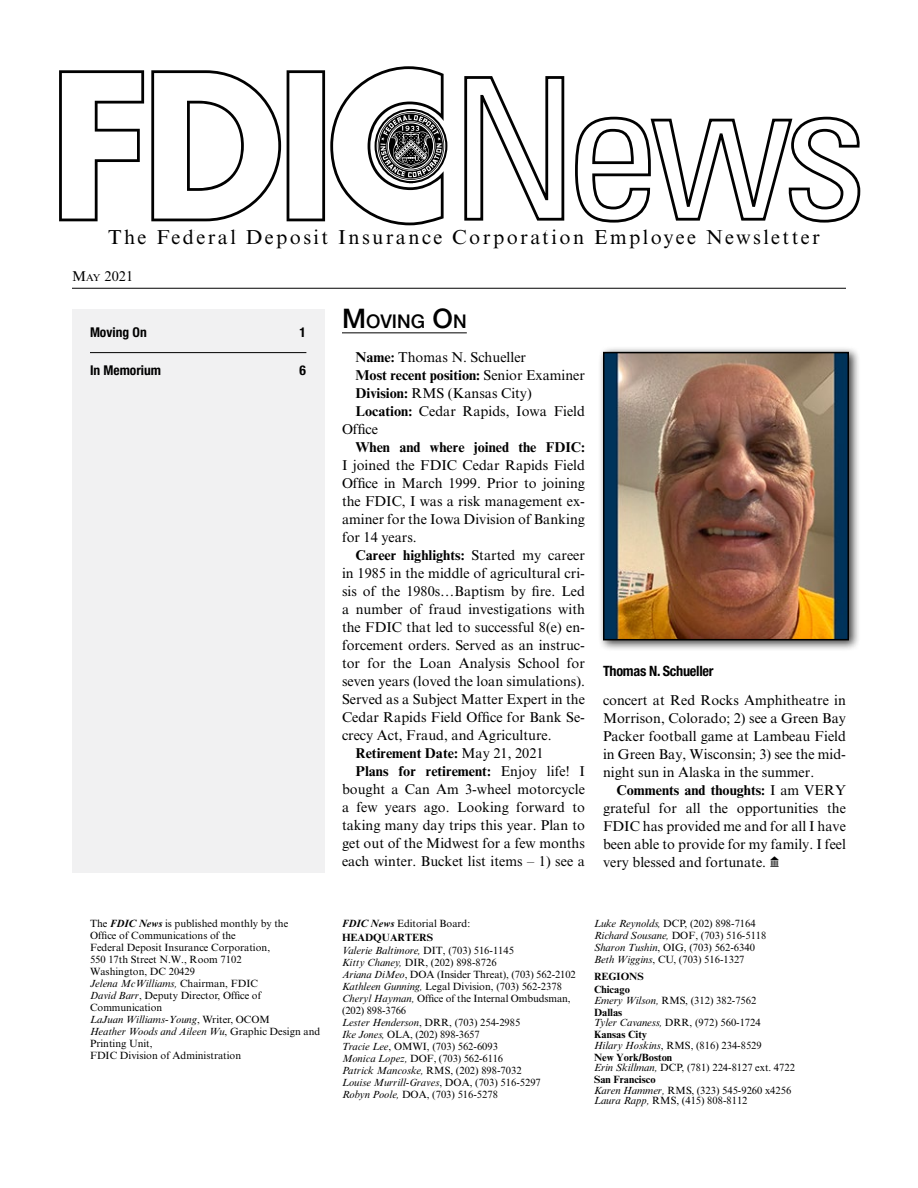
<style>
.page{position:relative;width:918px;height:1188px;background:#fff}
.page>*{position:absolute;margin:0;border:0;box-sizing:border-box;transform-origin:0 0}
.t1{font:20.85px "Times LT Std";letter-spacing:.12em;color:#010101}
.t2{font:20.25px "Times New Roman MT Std";letter-spacing:.12em;color:#000}
.t3{font:500 18.9px "Helvetica Neue LT Std";color:#000}
.NEWS_body_copy{font:14.25px/18px "Times New Roman MT Std";color:#000;text-align:justify}
.NEWS_body_copy-2{font:700 14.25px "Times New Roman MT Std";color:#000}
.NEWS_captions{font:700 condensed 14.25px "Helvetica Neue LT Std";letter-spacing:-.02em;color:#000}
.NEWS_byline_1{font:14.25px "Times New Roman MT Std";color:#000}
.NEWS_inside_box{font:700 condensed 13.5px "Helvetica Neue LT Std";color:#000}
.t4{font:10.5px/12px "Times New Roman MT Std";color:#000}
.t5{font:italic 10.5px "Times New Roman MT Std";color:#000}
.t6{font:700 10.5px "Times New Roman MT Std";color:#000}
.s1{font-size:10.05px}
.s2{font-weight:700;font-style:italic}
.s3{font-style:normal}
.s4{font-style:italic}
.s5{font-size:27px}
.s6{font-weight:700}
.s7{font-weight:400}
.s8{font-family:"Carta Std"}
</style>
<div class="page">
<hr style="left:72px;top:288px;width:774px;height:1px;background:#000">
<svg style="left:59px;top:70px;width:85px;height:151px"></svg>
<svg style="left:151px;top:70px;width:130px;height:151px"></svg>
<svg style="left:464px;top:76px;width:101px;height:145px"></svg>
<svg style="left:575px;top:116px;width:286px;height:107px"></svg>
<svg style="left:287px;top:66px;width:161px;height:159px"></svg>
<div style="left:72px;top:310px;width:252px;height:563px;background:#f1f1f2"></div>
<hr style="left:90px;top:352px;width:216px;height:1px;background:#000">
<div style="left:597px;top:346px;width:264px;height:306px;background:#000;opacity:.75"></div>
<img style="left:606px;top:355px;width:240px;height:282px">
<div style="left:603px;top:352px;width:246px;height:288px;border:2px solid #000"></div>
<hr style="left:342px;top:332px;width:125px;height:1px;background:#000">
<p class="t2" style="left:108px;top:226px;width:713px">The Federal Deposit Insurance Corporation Employee Newsletter</p>
<p class="t1" style="left:112px;top:226px;width:700px">The Federal Deposit Insurance Corporation Employee Newsletter</p>
<p class="NEWS_byline_1" style="left:72px;top:268px;width:63px">M<span class="s1">ay</span> 2021</p>
<p class="NEWS_inside_box" style="left:90px;top:324px;width:58px">Moving On</p>
<p class="NEWS_inside_box" style="left:300px;top:324px;width:8px">1</p>
<p class="NEWS_inside_box" style="left:90px;top:362px;width:73px">In Memorium</p>
<p class="NEWS_inside_box" style="left:300px;top:362px;width:8px">6</p>
<p class="t4" style="left:90px;top:918px;width:200px">The <span class="s2">FDIC News</span> is published monthly by the</p>
<p class="t4" style="left:90px;top:930px;width:147px">Office of Communications of the</p>
<p class="t4" style="left:90px;top:942px;width:182px">Federal Deposit Insurance Corporation,</p>
<p class="t4" style="left:90px;top:954px;width:153px">550 17th Street N.W., Room 7102</p>
<p class="t4" style="left:90px;top:966px;width:106px">Washington, DC 20429</p>
<p class="t5" style="left:90px;top:978px;width:169px">Jelena McWilliams, <span class="s3">Chairman, FDIC</span></p>
<p class="t4" style="left:90px;top:990px;width:173px"><span class="s4">David Barr</span>, Deputy Director, Office of<br>Communication</p>
<p class="t5" style="left:90px;top:1014px;width:181px">LaJuan Williams-Young<span class="s3">, Writer, OCOM</span></p>
<p class="t4" style="left:90px;top:1026px;width:232px"><span class="s4">Heather Woods and Aileen Wu</span>, Graphic Design and<br>Printing Unit,</p>
<p class="t4" style="left:90px;top:1050px;width:153px">FDIC Division of Administration</p>
<p class="t3" style="left:342px;top:310px;width:126px"><span class="s5">M</span>OVING <span class="s5">O</span>N</p>
<p class="NEWS_body_copy" style="left:356px;top:348px;width:172px"><span class="s6">Name:</span> Thomas N. Schueller</p>
<p class="NEWS_body_copy-2" style="left:356px;top:366px;width:231px">Most recent position: <span class="s7">Senior Examiner</span></p>
<p class="NEWS_body_copy" style="left:356px;top:384px;width:178px"><span class="s6">Division:</span> RMS (Kansas City)</p>
<p class="NEWS_body_copy" style="left:342px;top:402px;width:245px;text-indent:14px"><span class="s6">Location:</span> Cedar Rapids, Iowa Field<br>Office</p>
<p class="NEWS_body_copy" style="left:342px;top:438px;width:245px;text-indent:14px"><span class="s6">When and where joined the FDIC:<br></span>I joined the FDIC Cedar Rapids Field Office in March 1999. Prior to joining the FDIC, I was a risk management ex&shy;aminer for the Iowa Division of Banking for 14 years.</p>
<p class="NEWS_body_copy" style="left:342px;top:546px;width:245px;text-indent:14px"><span class="s6">Career highlights:</span> Started my career in 1985 in the middle of agricultural cri&shy;sis of the 1980s…Baptism by fire. Led a number of fraud investigations with the FDIC that led to successful 8(e) en&shy;forcement orders. Served as an instruc&shy;tor for the Loan Analysis School for seven years (loved the loan simulations).<br>Served as a Subject Matter Expert in the Cedar Rapids Field Office for Bank Se&shy;crecy Act, Fraud, and Agriculture.</p>
<p class="NEWS_body_copy-2" style="left:356px;top:744px;width:190px">Retirement Date: <span class="s7">May 21, 2021</span></p>
<p class="NEWS_body_copy" style="left:342px;top:762px;width:245px;text-indent:14px"><span class="s6">Plans for retirement:</span> Enjoy life! I bought a Can Am 3-wheel motorcycle a few years ago. Looking forward to taking many day trips this year. Plan to get out of the Midwest for a few months each winter. Bucket list items – 1) see a</p>
<p class="NEWS_captions" style="left:603px;top:663px;width:112px">Thomas N. Schueller</p>
<p class="NEWS_body_copy" style="left:603px;top:691px;width:245px">concert at Red Rocks Amphitheatre in Morrison, Colorado; 2) see a Green Bay Packer football game at Lambeau Field in Green Bay, Wisconsin; 3) see the mid&shy;night sun in Alaska in the summer.</p>
<p class="NEWS_body_copy" style="left:603px;top:781px;width:245px;text-indent:14px"><span class="s6">Comments and thoughts:</span> I am VERY grateful for all the opportunities the FDIC has provided me and for all I have been able to provide for my family. I feel very blessed and fortunate. <span class="s8">•</span></p>
<p class="t4" style="left:342px;top:918px;width:130px"><span class="s2">FDIC News</span> Editorial Board:</p>
<p class="t6" style="left:342px;top:931px;width:93px">HEADQUARTERS</p>
<p class="t5" style="left:342px;top:945px;width:174px">Valerie Baltimore, <span class="s3">DIT, (703) 516-1145</span></p>
<p class="t4" style="left:342px;top:957px;width:156px"><span class="s4">Kitty Chaney,</span> DIR, (202) 898-8726</p>
<p class="t4" style="left:342px;top:969px;width:235px"><span class="s4">Ariana DiMeo</span>, DOA (Insider Threat), (703) 562-2102</p>
<p class="t4" style="left:342px;top:981px;width:221px"><span class="s4">Kathleen Gunning,</span> Legal Division, (703) 562-2378</p>
<p class="t4" style="left:342px;top:993px;width:230px"><span class="s4">Cheryl Hayman,</span> Office of the Internal Ombudsman, (202) 898-3766</p>
<p class="t4" style="left:342px;top:1017px;width:180px"><span class="s4">Lester Henderson</span>, DRR, (703) 254-2985</p>
<p class="t4" style="left:342px;top:1029px;width:139px"><span class="s4">Ike Jones,</span> OLA, (202) 898-3657</p>
<p class="t4" style="left:342px;top:1041px;width:158px"><span class="s4">Tracie Lee</span>, OMWI, (703) 562-6093</p>
<p class="t4" style="left:342px;top:1053px;width:163px"><span class="s4">Monica Lopez,</span> DOF, (703) 562-6116</p>
<p class="t4" style="left:342px;top:1065px;width:181px"><span class="s4">Patrick Mancoske,</span> RMS, (202) 898-7032</p>
<p class="t5" style="left:342px;top:1077px;width:200px">Louise Murrill-Graves<span class="s3">, DOA, (703) 516-5297</span></p>
<p class="t4" style="left:342px;top:1089px;width:157px"><span class="s4">Robyn Poole,</span> DOA, (703) 516-5278</p>
<p class="t4" style="left:594px;top:918px;width:163px"><span class="s4">Luke Reynolds,</span> DCP, (202) 898-7164</p>
<p class="t4" style="left:594px;top:930px;width:174px"><span class="s4">Richard Sousane,</span> DOF, (703) 516-5118</p>
<p class="t4" style="left:594px;top:942px;width:162px"><span class="s4">Sharon Tushin</span>, OIG, (703) 562-6340</p>
<p class="t4" style="left:594px;top:954px;width:152px"><span class="s4">Beth Wiggins</span>, CU, (703) 516-1327</p>
<p class="t6" style="left:594px;top:970px;width:51px">REGIONS</p>
<p class="t6" style="left:594px;top:983px;width:37px">Chicago</p>
<p class="t4" style="left:594px;top:994px;width:164px"><span class="s4">Emery Wilson,</span> RMS, (312) 382-7562</p>
<p class="t6" style="left:594px;top:1006px;width:30px">Dallas</p>
<p class="t4" style="left:594px;top:1017px;width:168px"><span class="s4">Tyler Cavaness,</span> DRR, (972) 560-1724</p>
<p class="t6" style="left:594px;top:1028px;width:55px">Kansas City</p>
<p class="t4" style="left:594px;top:1039px;width:169px"><span class="s4">Hilary Hoskins</span>, RMS, (816) 234-8529</p>
<p class="t6" style="left:594px;top:1051px;width:80px">New York/Boston</p>
<p class="t4" style="left:594px;top:1062px;width:202px"><span class="s4">Erin Skillman,</span> DCP, (781) 224-8127 ext. 4722</p>
<p class="t6" style="left:594px;top:1073px;width:63px">San Francisco</p>
<p class="t4" style="left:594px;top:1084px;width:199px"><span class="s4">Karen Hammer,</span> RMS, (323) 545-9260 x4256</p>
<p class="t4" style="left:594px;top:1095px;width:155px"><span class="s4">Laura Rapp,</span> RMS, (415) 808-8112</p>
</div>
